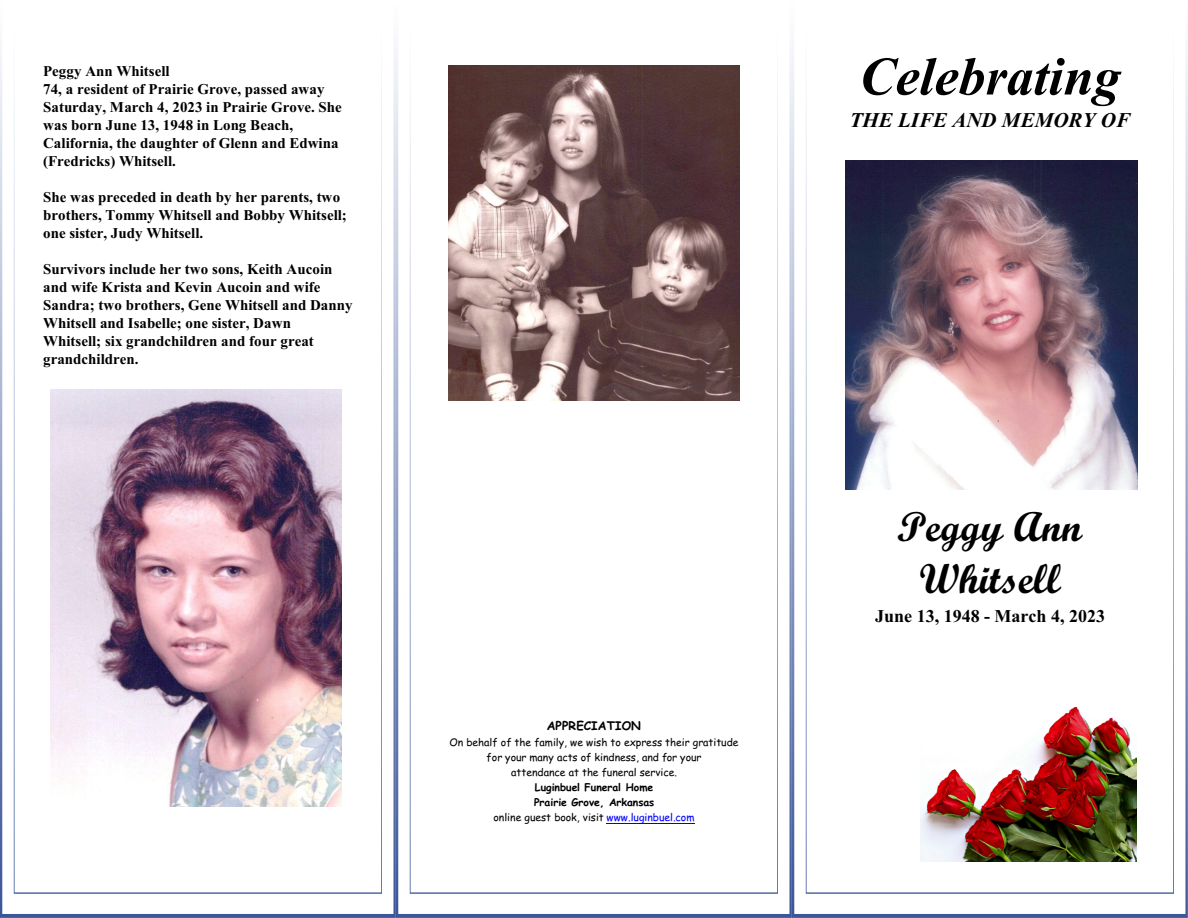
<style>
.page{position:relative;width:1188px;height:918px;background:#fff}
.page>*{position:absolute;margin:0;border:0;box-sizing:border-box;transform-origin:0 0}
.t1{font:italic 700 54px "Times New Roman";color:#000}
.t2{font:700 42px/52.1px "Script MT Bold";color:#000;text-align:center}
.t3{font:italic 700 21px "Times New Roman";color:#000}
.t4{font:700 18px "Times New Roman";color:#000}
.t5{font:700 15px/18px "Times New Roman";color:#000}
.t6{font:700 12px "Comic Sans MS";letter-spacing:.005em;color:#000}
.t7{font:10.5px/15px "Comic Sans MS";color:#000;text-align:center}
.t8{font:700 10.5px/15px "Comic Sans MS";color:#000;text-align:center}
.s1{font-weight:400}
.s2{font-weight:400;color:#00f}
</style>
<div class="page">
<img style="left:0;top:50px;width:1188px;height:868px">
<img style="left:14px;top:50px;width:368px;height:844px">
<img style="left:410px;top:50px;width:368px;height:844px">
<img style="left:806px;top:50px;width:368px;height:844px">
<img style="left:50px;top:390px;width:292px;height:417px">
<img style="left:448px;top:66px;width:292px;height:334px">
<hr style="left:607px;top:823px;width:88px;height:1px;background:#00f">
<img style="left:846px;top:160px;width:292px;height:330px">
<img style="left:921px;top:700px;width:216px;height:162px">
<p class="t5" style="left:43px;top:63px;width:300px">Peggy Ann Whitsell<br>74, a resident of Prairie Grove, passed away Saturday, March 4, 2023 in Prairie Grove. She was born June 13, 1948 in Long Beach, California, the daughter of Glenn and Edwina (Fredricks) Whitsell.</p>
<p class="t5" style="left:43px;top:189px;width:305px">She was preceded in death by her parents, two brothers, Tommy Whitsell and Bobby Whitsell; one sister, Judy Whitsell.</p>
<p class="t5" style="left:43px;top:261px;width:311px">Survivors include her two sons, Keith Aucoin and wife Krista and Kevin Aucoin and wife Sandra; two brothers, Gene Whitsell and Danny Whitsell and Isabelle; one sister, Dawn Whitsell; six grandchildren and four great grandchildren.</p>
<p class="t6" style="left:547px;top:721px;width:96px">APPRECIATION</p>
<p class="t7" style="left:449px;top:736px;width:291px">On behalf of the family, we wish to express their gratitude for your many acts of kindness, and for your<br>attendance at the funeral service.</p>
<p class="t8" style="left:493px;top:780px;width:203px">Luginbuel Funeral Home<br>Prairie Grove, Arkansas<br><span class="s1">online guest book, visit</span> <span class="s2">www.luginbuel.com</span></p>
<h1 class="t1" style="left:860px;top:58px;width:263px">Celebrating</h1>
<h3 class="t3" style="left:850px;top:113px;width:282px">THE LIFE AND MEMORY OF</h3>
<h2 class="t2" style="left:897px;top:506px;width:186px">Peggy Ann<br>Whitsell</h2>
<p class="t4" style="left:875px;top:610px;width:231px">June 13, 1948 - March 4, 2023</p>
</div>
